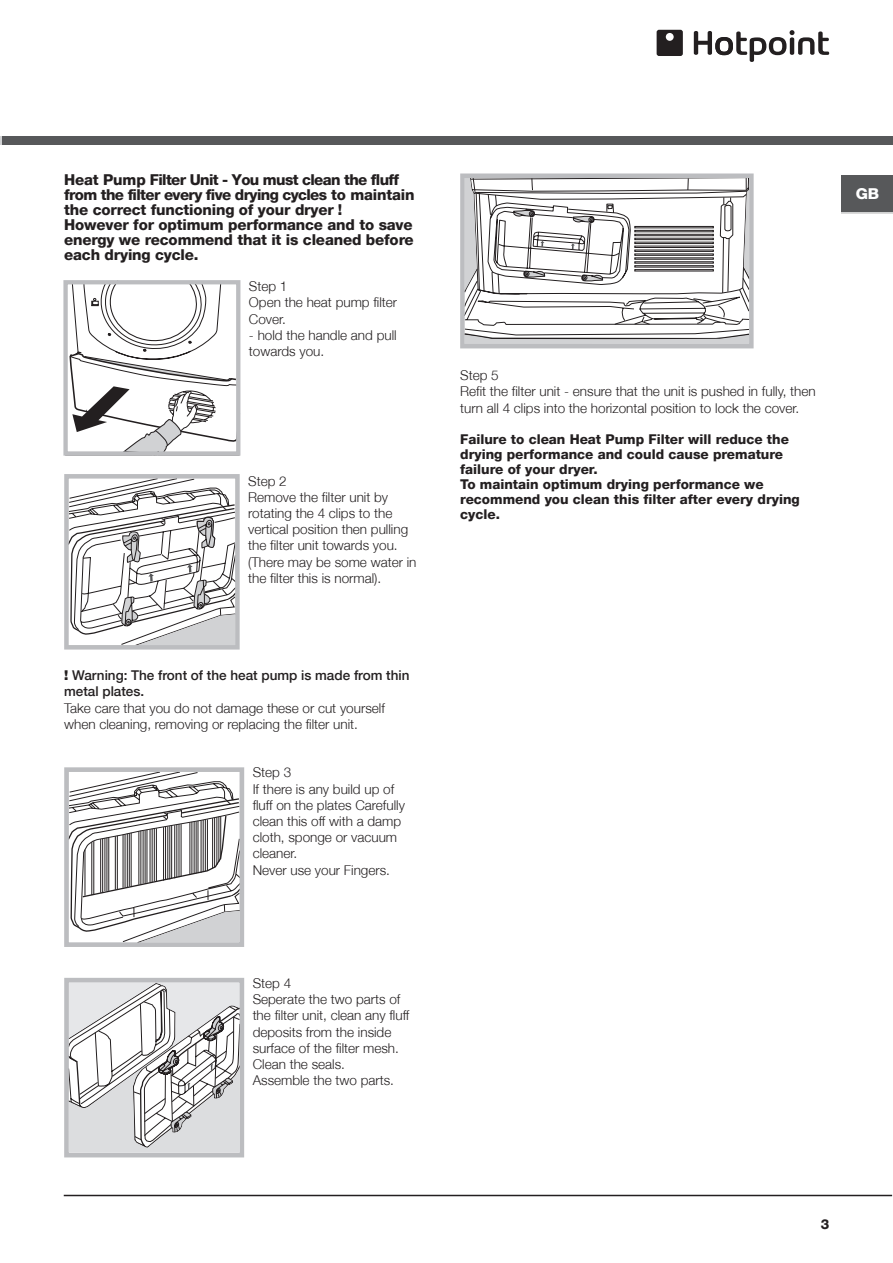
<style>
.page{position:relative;width:893px;height:1263px;background:#fff}
.page>*{position:absolute;margin:0;border:0;box-sizing:border-box;transform-origin:0 0}
.t1{font:800 15px/15px "Helvetica Neue";letter-spacing:-.01em;color:#231f20}
.t2{font:800 15px "Helvetica Neue";color:#fff;scale:1.05 1}
.t3{font:300 13.5px/16.2px "Helvetica Neue";color:#231f20}
.t4{font:800 13.5px/15px "Helvetica Neue";color:#231f20}
.t5{font:500 13.5px/16.2px "Helvetica Neue";color:#231f20}
.s1{font-weight:900}
</style>
<div class="page">
<svg style="left:0;top:136px;width:2px;height:9px"></svg>
<hr style="left:64px;top:1195px;width:828px;height:1px;background:#231f20">
<div style="left:842px;top:175px;width:51px;height:38px;background:#57585a"></div>
<svg style="left:694px;top:30px;width:135px;height:32px"></svg>
<svg style="left:657px;top:30px;width:26px;height:26px"></svg>
<div style="left:2px;top:136px;width:891px;height:9px;background:#57585a"></div>
<hr style="left:829px;top:212px;width:64px;height:2px;background:#fff">
<svg style="left:65px;top:280px;width:175px;height:176px"></svg>
<div style="left:64px;top:474px;width:176px;height:175px;border:5px solid #bcbdc0"></div>
<svg style="left:66px;top:478px;width:171px;height:168px"></svg>
<div style="left:64px;top:978px;width:180px;height:179px;border:5px solid #bcbdc0"></div>
<svg style="left:67px;top:982px;width:176px;height:171px"></svg>
<div style="left:460px;top:173px;width:294px;height:175px;border:5px solid #bcbdc0"></div>
<svg style="left:462px;top:177px;width:289px;height:167px"></svg>
<div style="left:64px;top:767px;width:180px;height:180px;border:5px solid #bcbdc0"></div>
<svg style="left:67px;top:771px;width:175px;height:172px"></svg>
<hr style="left:85px;top:850px;width:1px;height:46px;background:#231f20">
<hr style="left:91px;top:842px;width:1px;height:53px;background:#231f20">
<hr style="left:93px;top:841px;width:1px;height:53px;background:#231f20">
<hr style="left:100px;top:839px;width:1px;height:54px;background:#231f20">
<hr style="left:102px;top:839px;width:1px;height:53px;background:#231f20">
<hr style="left:105px;top:838px;width:1px;height:53px;background:#231f20">
<hr style="left:107px;top:838px;width:1px;height:53px;background:#231f20">
<hr style="left:108px;top:837px;width:1px;height:54px;background:#231f20">
<hr style="left:115px;top:836px;width:1px;height:54px;background:#231f20">
<hr style="left:117px;top:836px;width:1px;height:53px;background:#231f20">
<hr style="left:123px;top:835px;width:1px;height:53px;background:#231f20">
<hr style="left:125px;top:834px;width:1px;height:53px;background:#231f20">
<hr style="left:127px;top:833px;width:1px;height:55px;background:#231f20">
<hr style="left:129px;top:833px;width:1px;height:53px;background:#231f20">
<hr style="left:131px;top:833px;width:1px;height:53px;background:#231f20">
<hr style="left:139px;top:831px;width:1px;height:54px;background:#231f20">
<hr style="left:141px;top:831px;width:1px;height:53px;background:#231f20">
<hr style="left:143px;top:830px;width:1px;height:53px;background:#231f20">
<hr style="left:145px;top:830px;width:1px;height:53px;background:#231f20">
<hr style="left:147px;top:830px;width:1px;height:53px;background:#231f20">
<hr style="left:150px;top:829px;width:1px;height:53px;background:#231f20">
<hr style="left:152px;top:829px;width:1px;height:53px;background:#231f20">
<hr style="left:154px;top:828px;width:1px;height:53px;background:#231f20">
<hr style="left:156px;top:828px;width:1px;height:53px;background:#231f20">
<hr style="left:163px;top:827px;width:1px;height:53px;background:#231f20">
<hr style="left:165px;top:827px;width:1px;height:53px;background:#231f20">
<hr style="left:167px;top:826px;width:1px;height:53px;background:#231f20">
<hr style="left:169px;top:826px;width:1px;height:53px;background:#231f20">
<hr style="left:171px;top:826px;width:1px;height:53px;background:#231f20">
<hr style="left:174px;top:825px;width:1px;height:53px;background:#231f20">
<hr style="left:177px;top:825px;width:1px;height:52px;background:#231f20">
<hr style="left:179px;top:824px;width:1px;height:53px;background:#231f20">
<hr style="left:181px;top:824px;width:1px;height:52px;background:#231f20">
<hr style="left:190px;top:822px;width:1px;height:52px;background:#231f20">
<hr style="left:192px;top:822px;width:1px;height:52px;background:#231f20">
<hr style="left:194px;top:822px;width:1px;height:52px;background:#231f20">
<hr style="left:196px;top:821px;width:1px;height:52px;background:#231f20">
<hr style="left:198px;top:821px;width:1px;height:52px;background:#231f20">
<hr style="left:201px;top:820px;width:1px;height:53px;background:#231f20">
<hr style="left:203px;top:820px;width:1px;height:52px;background:#231f20">
<hr style="left:205px;top:819px;width:1px;height:52px;background:#231f20">
<hr style="left:207px;top:819px;width:1px;height:52px;background:#231f20">
<hr style="left:212px;top:818px;width:1px;height:50px;background:#231f20">
<hr style="left:214px;top:818px;width:1px;height:49px;background:#231f20">
<hr style="left:217px;top:817px;width:1px;height:48px;background:#231f20">
<hr style="left:219px;top:817px;width:1px;height:45px;background:#231f20">
<hr style="left:220px;top:816px;width:1px;height:43px;background:#231f20">
<p class="t1" style="left:64px;top:172px;width:352px">Heat Pump Filter Unit - You must clean the fluff from the filter every five drying cycles to maintain the correct functioning of your dryer !<br>However for optimum performance and to save energy we recommend that it is cleaned before each drying cycle.</p>
<p class="t3" style="left:249px;top:278px;width:150px">Step 1<br>Open the heat pump filter<br>Cover.</p>
<p class="t3" style="left:249px;top:327px;width:149px">- hold the handle and pull towards you.</p>
<p class="t3" style="left:248px;top:472px;width:170px">Step 2<br>Remove the filter unit by rotating the 4 clips to the vertical position then pulling the filter unit towards you. (There may be some water in the filter this is normal).</p>
<p class="t5" style="left:64px;top:667px;width:347px"><span class="s1">!</span> Warning: The front of the heat pump is made from thin metal plates.</p>
<p class="t3" style="left:64px;top:699px;width:322px">Take care that you do not damage these or cut yourself when cleaning, removing or replacing the filter unit.</p>
<p class="t3" style="left:253px;top:764px;width:154px">Step 3<br>If there is any build up of fluff on the plates Carefully clean this off with a damp cloth, sponge or vacuum cleaner.<br>Never use your Fingers.</p>
<p class="t3" style="left:253px;top:975px;width:158px">Step 4<br>Seperate the two parts of the filter unit, clean any fluff deposits from the inside surface of the filter mesh.<br>Clean the seals.<br>Assemble the two parts.</p>
<p class="t2" style="left:856px;top:184px;width:24px">GB</p>
<p class="t3" style="left:460px;top:367px;width:357px">Step 5<br>Refit the filter unit - ensure that the unit is pushed in fully, then turn all 4 clips into the horizontal position to lock the cover.</p>
<p class="t4" style="left:460px;top:431px;width:341px">Failure to clean Heat Pump Filter will reduce the drying performance and could cause premature failure of your dryer.<br>To maintain optimum drying performance we recommend you clean this filter after every drying cycle.</p>
<p class="t4" style="left:821px;top:1217px;width:10px">3</p>
</div>
